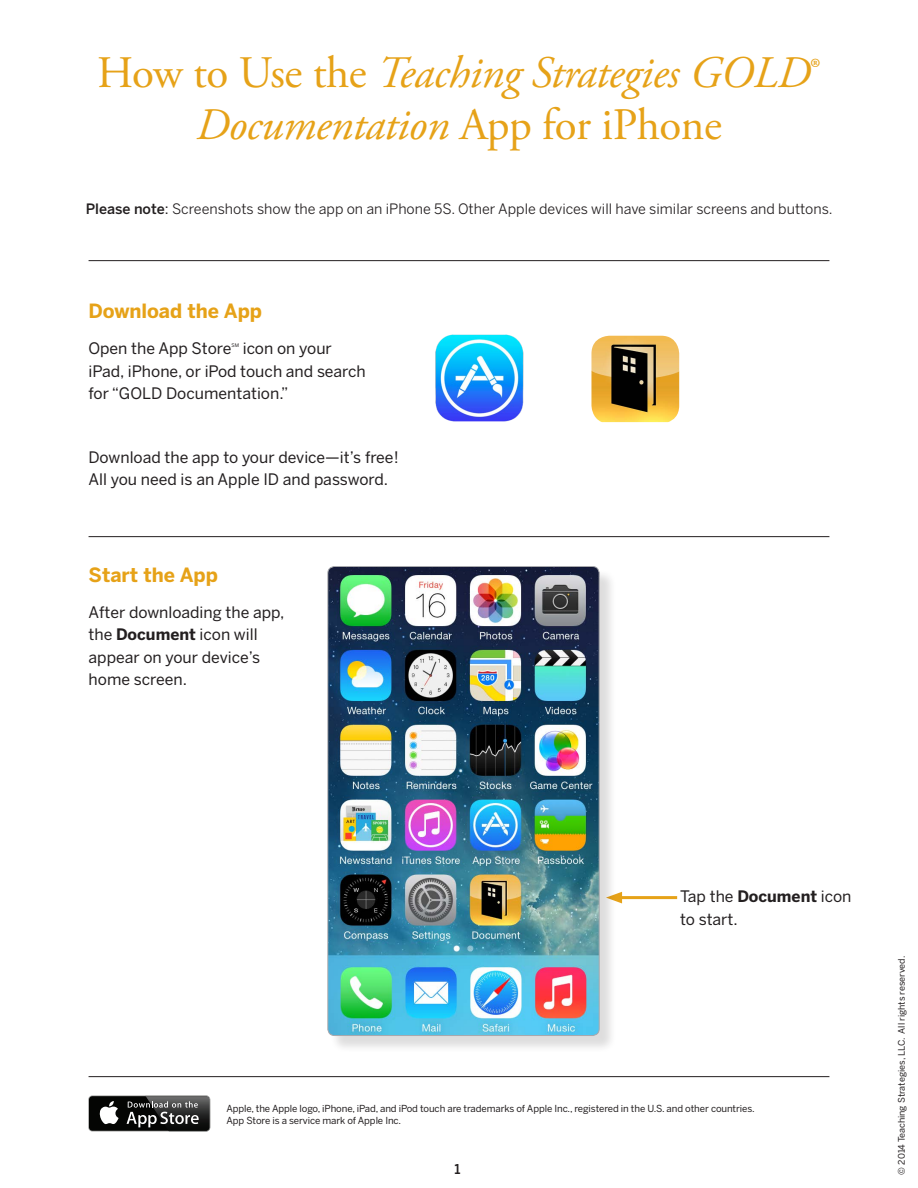
<style>
.page{position:relative;width:918px;height:1188px;background:#fff}
.page>*{position:absolute;margin:0;border:0;box-sizing:border-box;transform-origin:0 0}
.H1_Garamond{font:italic 45px/52.5px "Adobe Garamond Pro";letter-spacing:-.01em;color:#e6a218;text-align:center}
.Benton_Bold-H2{font:700 19.5px "Benton Sans";color:#e6a218}
.Benton_Body{font:15.75px/22.5px "Benton Sans";color:#231f20}
.Benton_Instructions{font:14.25px "Benton Sans";color:#231f20}
.Benton_Body-2{font:500 13.5px "Benton Sans";color:#231f20}
.Benton_Instructions-2{font:9.6px/11.6px "Benton Sans";letter-spacing:-.01em;color:#231f20}
.t1{font:9px "Benton Sans";color:#231f20}
.Benton_Body-3{font:4.95px "Benton Sans";color:#231f20}
.s1{font-style:normal}
.s2{font-style:normal;font-size:33px}
.s3{font-weight:500}
.s4{font-style:inherit}
.s5{font-weight:700}
</style>
<div class="page">
<hr style="left:89px;top:260px;width:740px;height:1px;background:#231f20">
<hr style="left:89px;top:536px;width:740px;height:1px;background:#231f20">
<hr style="left:89px;top:1076px;width:740px;height:1px;background:#231f20">
<hr style="left:616px;top:896px;width:61px;height:3px;background:#e6a218">
<svg style="left:617px;top:892px;width:5px;height:11px"></svg>
<div style="left:330px;top:568px;width:287px;height:485px;background:#231f20;opacity:.15"></div>
<img style="left:328px;top:567px;width:271px;height:469px">
<div style="left:328px;top:566px;width:271px;height:470px;border:1px solid #a8a9ad;border-radius:7px"></div>
<img style="left:435px;top:334px;width:89px;height:88px">
<img style="left:591px;top:336px;width:88px;height:86px">
<svg style="left:88px;top:1095px;width:122px;height:37px"></svg>
<div style="left:89px;top:1096px;width:120px;height:35px;background:#040503;border-radius:3px"></div>
<svg style="left:99px;top:1101px;width:20px;height:23px"></svg>
<img style="left:145px;top:1095px;width:65px;height:37px">
<img style="left:146px;top:1096px;width:63px;height:35px">
<svg style="left:127px;top:1101px;width:72px;height:26px"></svg>
<p class="H1_Garamond" style="left:97px;top:47px;width:725px"><span class="s1">How to Use the</span> Teaching Strategies GOLD<span class="s2">®<br></span>Documentation <span class="s1">App for iPhone</span></p>
<p class="Benton_Instructions" style="left:86px;top:200px;width:748px"><span class="s3">Please note</span><span class="s4">:</span> Screenshots show the app on an iPhone 5S. Other Apple devices will have similar screens and buttons.</p>
<p class="Benton_Bold-H2" style="left:89px;top:300px;width:175px">Download the App</p>
<p class="Benton_Body" style="left:89px;top:337px;width:144px">Open the App Store</p>
<p class="Benton_Body-3" style="left:232px;top:343px;width:9px">sm</p>
<p class="Benton_Body" style="left:89px;top:337px;width:279px;text-indent:154px">icon on your iPad, iPhone, or iPod touch and search for “GOLD Documentation.”</p>
<p class="Benton_Body" style="left:89px;top:446px;width:312px">Download the app to your device—it’s free!<br>All you need is an Apple ID and password.</p>
<p class="Benton_Bold-H2" style="left:89px;top:563px;width:131px">Start the App</p>
<p class="Benton_Body" style="left:89px;top:600px;width:197px">After downloading the app, the <span class="s5">Document</span> icon will appear on your device’s home screen.</p>
<p class="Benton_Body" style="left:680px;top:885px;width:173px">Tap the <span class="s5">Document</span> icon to start.</p>
<p class="Benton_Instructions-2" style="left:226px;top:1103px;width:530px">Apple, the Apple logo, iPhone, iPad, and iPod touch are trademarks of Apple Inc., registered in the U.S. and other countries.<br>App Store is a service mark of Apple Inc.</p>
<p class="Benton_Body-2" style="left:454px;top:1161px;width:8px">1</p>
<p class="t1" style="left:896px;top:1174px;width:220px;rotate:-90deg">© 2014 Teaching Strategies, LLC. All rights reserved.</p>
</div>
